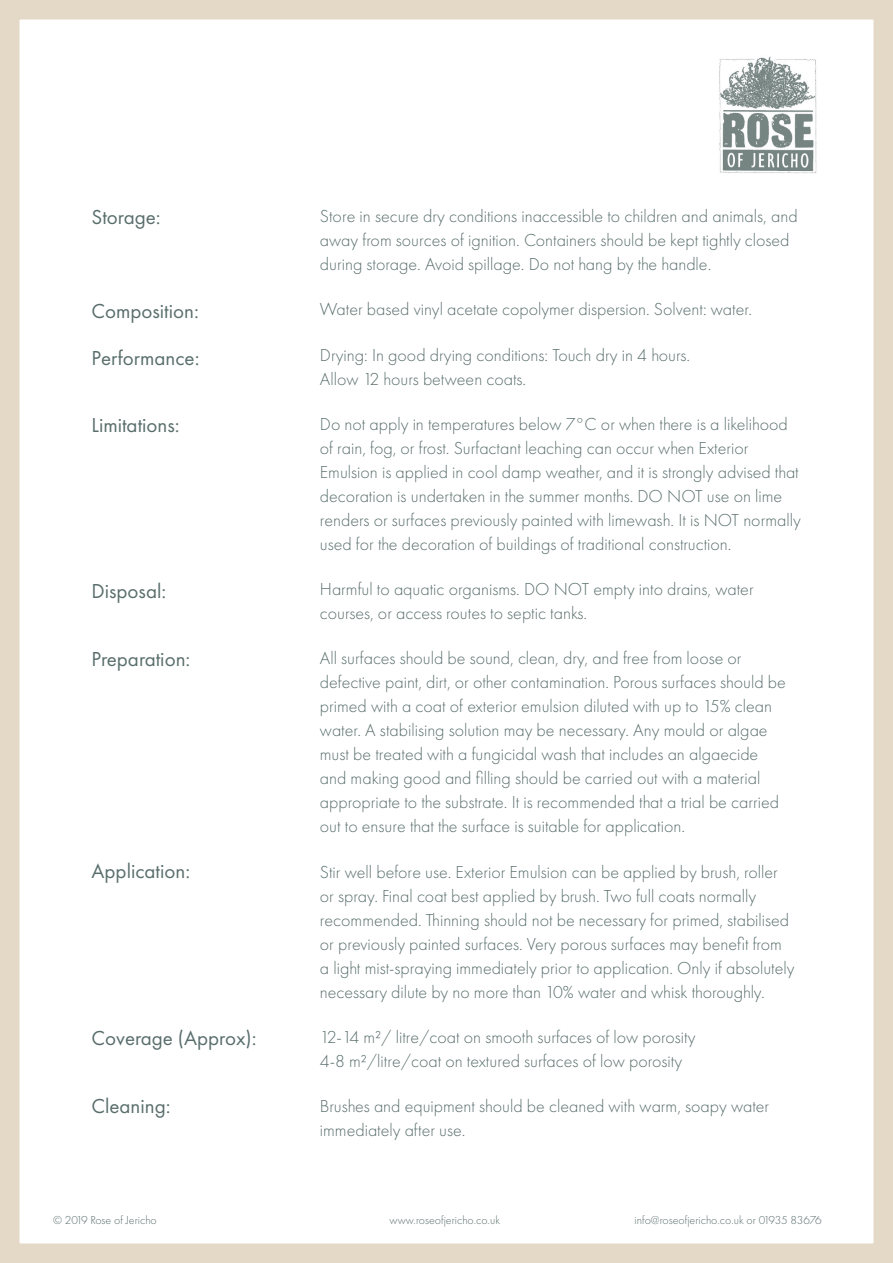
<style>
.page{position:relative;width:893px;height:1263px;background:#fff}
.page>*{position:absolute;margin:0;border:0;box-sizing:border-box;transform-origin:0 0}
.t1{font:21px "Futura PT";color:#596e6c}
.t2{font:300 18px/24px "Futura PT";color:#596e6c}
.t3{font:300 12px "Futura PT";color:#596e6c}
</style>
<div class="page">
<div style="left:0;top:0;width:893px;height:1263px;border:20px solid #e4d9c7"></div>
<img style="left:719px;top:56px;width:98px;height:118px">
<p class="t1" style="left:92px;top:205px;width:71px">Storage:</p>
<p class="t1" style="left:92px;top:299px;width:109px">Composition:</p>
<p class="t1" style="left:92px;top:345px;width:109px">Performance:</p>
<p class="t1" style="left:92px;top:413px;width:90px">Limitations:</p>
<p class="t1" style="left:92px;top:578px;width:76px">Disposal:</p>
<p class="t1" style="left:92px;top:646px;width:100px">Preparation:</p>
<p class="t1" style="left:92px;top:859px;width:100px">Application:</p>
<p class="t1" style="left:92px;top:1025px;width:166px">Coverage (Approx):</p>
<p class="t1" style="left:92px;top:1093px;width:81px">Cleaning:</p>
<p class="t2" style="left:320px;top:204px;width:479px">Store in secure dry conditions inaccessible to children and animals, and away from sources of ignition. Containers should be kept tightly closed during storage. Avoid spillage. Do not hang by the handle.</p>
<p class="t2" style="left:320px;top:297px;width:434px">Water based vinyl acetate copolymer dispersion. Solvent: water.</p>
<p class="t2" style="left:320px;top:343px;width:372px">Drying: In good drying conditions: Touch dry in 4 hours.<br>Allow 12 hours between coats.</p>
<p class="t2" style="left:320px;top:412px;width:482px">Do not apply in temperatures below 7◦C or when there is a likelihood of rain, fog, or frost. Surfactant leaching can occur when Exterior Emulsion is applied in cool damp weather, and it is strongly advised that decoration is undertaken in the summer months. DO NOT use on lime renders or surfaces previously painted with limewash. It is NOT normally used for the decoration of buildings of traditional construction.</p>
<p class="t2" style="left:320px;top:577px;width:435px">Harmful to aquatic organisms. DO NOT empty into drains, water courses, or access routes to septic tanks.</p>
<p class="t2" style="left:320px;top:647px;width:467px">All surfaces should be sound, clean, dry, and free from loose or defective paint, dirt, or other contamination. Porous surfaces should be primed with a coat of exterior emulsion diluted with up to 15% clean water. A stabilising solution may be necessary. Any mould or algae must be treated with a fungicidal wash that includes an algaecide and making good and filling should be carried out with a material appropriate to the substrate. It is recommended that a trial be carried out to ensure that the surface is suitable for application.</p>
<p class="t2" style="left:320px;top:860px;width:476px">Stir well before use. Exterior Emulsion can be applied by brush, roller or spray. Final coat best applied by brush. Two full coats normally recommended. Thinning should not be necessary for primed, stabilised or previously painted surfaces. Very porous surfaces may benefit from a light mist-spraying immediately prior to application. Only if absolutely necessary dilute by no more than 10% water and whisk thoroughly.</p>
<p class="t2" style="left:320px;top:1025px;width:377px">12-14 m²/ litre/coat on smooth surfaces of low porosity<br>4-8 m²/litre/coat on textured surfaces of low porosity</p>
<p class="t2" style="left:320px;top:1094px;width:451px">Brushes and equipment should be cleaned with warm, soapy water immediately after use.</p>
<p class="t3" style="left:53px;top:1213px;width:105px">© 2019 Rose of Jericho</p>
<p class="t3" style="left:390px;top:1213px;width:112px">www.roseofjericho.co.uk</p>
<p class="t3" style="left:635px;top:1213px;width:189px">info@roseofjericho.co.uk or 01935 83676</p>
</div>
